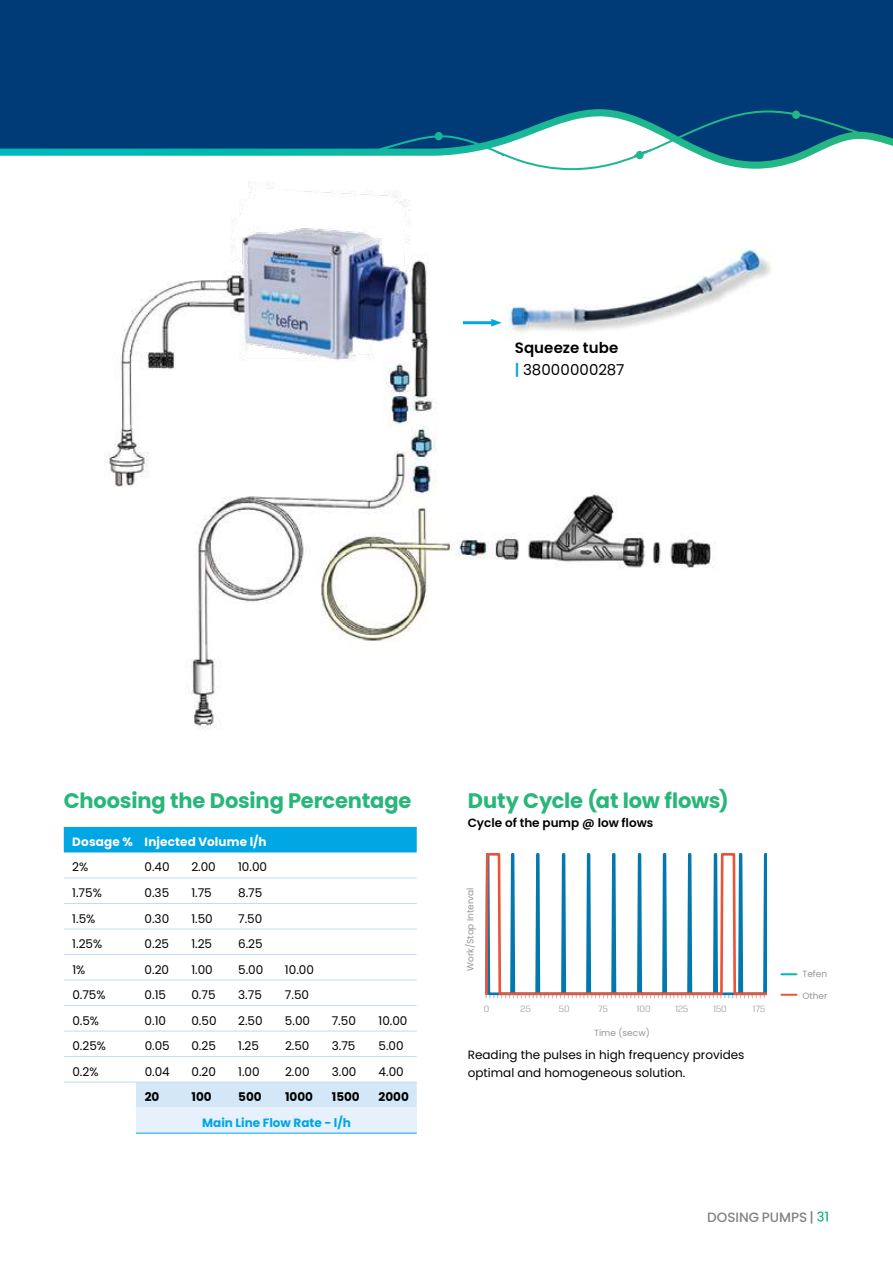
<style>
.page{position:relative;width:893px;height:1263px;background:#fff}
.page>*{position:absolute;margin:0;border:0;box-sizing:border-box;transform-origin:0 0}
.t1{font:700 21px "Poppins";letter-spacing:-.005em;color:#28b67a}
.t2{font:600 15px/22.5px "Poppins";letter-spacing:.005em;color:#000}
.t3{font:500 13.5px "Poppins";color:#808285}
.t4{font:12px/18px "Poppins";color:#000}
.t5{font:700 12px "Poppins";letter-spacing:.015em;color:#fff}
.t6{font:600 12px "Poppins";color:#000}
.t7{font:700 12px "Poppins";color:#000}
.t8{font:700 12px "Poppins";color:#00a7e2}
.t9{font:9.3px "Reznik";color:#939598}
.t10{font:9px "Poppins";color:#939598}
.s1{color:#00a7e2}
.s2{font-weight:400}
.s3{color:#fff}
</style>
<div class="page">
<div style="left:0;top:0;width:893px;height:109px;background:#003b77"></div>
<svg style="left:0;top:109px;width:893px;height:61px"></svg>
<div style="left:64px;top:827px;width:353px;height:25px;background:#00a7e2"></div>
<div style="left:136px;top:1083px;width:281px;height:24px;background:#d3e7f7"></div>
<div style="left:136px;top:1107px;width:281px;height:26px;background:#e7f1fb"></div>
<hr style="left:136px;top:1133px;width:47px;height:1px;background:#00a7e2">
<hr style="left:183px;top:1133px;width:47px;height:1px;background:#00a7e2">
<hr style="left:230px;top:1133px;width:46px;height:1px;background:#00a7e2">
<hr style="left:276px;top:1133px;width:47px;height:1px;background:#00a7e2">
<hr style="left:323px;top:1133px;width:47px;height:1px;background:#00a7e2">
<hr style="left:370px;top:1133px;width:47px;height:1px;background:#00a7e2">
<hr style="left:64px;top:878px;width:72px;height:1px;background:#bfddf4">
<hr style="left:136px;top:878px;width:47px;height:1px;background:#bfddf4">
<hr style="left:183px;top:878px;width:47px;height:1px;background:#bfddf4">
<hr style="left:230px;top:878px;width:46px;height:1px;background:#bfddf4">
<hr style="left:276px;top:878px;width:47px;height:1px;background:#bfddf4">
<hr style="left:323px;top:878px;width:47px;height:1px;background:#bfddf4">
<hr style="left:370px;top:878px;width:47px;height:1px;background:#bfddf4">
<hr style="left:64px;top:903px;width:72px;height:1px;background:#bfddf4">
<hr style="left:136px;top:903px;width:47px;height:1px;background:#bfddf4">
<hr style="left:183px;top:903px;width:47px;height:1px;background:#bfddf4">
<hr style="left:230px;top:903px;width:46px;height:1px;background:#bfddf4">
<hr style="left:276px;top:903px;width:47px;height:1px;background:#bfddf4">
<hr style="left:323px;top:903px;width:47px;height:1px;background:#bfddf4">
<hr style="left:370px;top:903px;width:47px;height:1px;background:#bfddf4">
<hr style="left:64px;top:929px;width:72px;height:1px;background:#bfddf4">
<hr style="left:136px;top:929px;width:47px;height:1px;background:#bfddf4">
<hr style="left:183px;top:929px;width:47px;height:1px;background:#bfddf4">
<hr style="left:230px;top:929px;width:46px;height:1px;background:#bfddf4">
<hr style="left:276px;top:929px;width:47px;height:1px;background:#bfddf4">
<hr style="left:323px;top:929px;width:47px;height:1px;background:#bfddf4">
<hr style="left:370px;top:929px;width:47px;height:1px;background:#bfddf4">
<hr style="left:64px;top:954px;width:72px;height:1px;background:#bfddf4">
<hr style="left:136px;top:954px;width:47px;height:1px;background:#bfddf4">
<hr style="left:183px;top:954px;width:47px;height:1px;background:#bfddf4">
<hr style="left:230px;top:954px;width:46px;height:1px;background:#bfddf4">
<hr style="left:276px;top:954px;width:47px;height:1px;background:#bfddf4">
<hr style="left:323px;top:954px;width:47px;height:1px;background:#bfddf4">
<hr style="left:370px;top:954px;width:47px;height:1px;background:#bfddf4">
<hr style="left:64px;top:980px;width:72px;height:1px;background:#bfddf4">
<hr style="left:136px;top:980px;width:47px;height:1px;background:#bfddf4">
<hr style="left:183px;top:980px;width:47px;height:1px;background:#bfddf4">
<hr style="left:230px;top:980px;width:46px;height:1px;background:#bfddf4">
<hr style="left:276px;top:980px;width:47px;height:1px;background:#bfddf4">
<hr style="left:323px;top:980px;width:47px;height:1px;background:#bfddf4">
<hr style="left:370px;top:980px;width:47px;height:1px;background:#bfddf4">
<hr style="left:64px;top:1005px;width:72px;height:1px;background:#bfddf4">
<hr style="left:136px;top:1005px;width:47px;height:1px;background:#bfddf4">
<hr style="left:183px;top:1005px;width:47px;height:1px;background:#bfddf4">
<hr style="left:230px;top:1005px;width:46px;height:1px;background:#bfddf4">
<hr style="left:276px;top:1005px;width:47px;height:1px;background:#bfddf4">
<hr style="left:323px;top:1005px;width:47px;height:1px;background:#bfddf4">
<hr style="left:370px;top:1005px;width:47px;height:1px;background:#bfddf4">
<hr style="left:64px;top:1031px;width:72px;height:1px;background:#bfddf4">
<hr style="left:136px;top:1031px;width:47px;height:1px;background:#bfddf4">
<hr style="left:183px;top:1031px;width:47px;height:1px;background:#bfddf4">
<hr style="left:230px;top:1031px;width:46px;height:1px;background:#bfddf4">
<hr style="left:276px;top:1031px;width:47px;height:1px;background:#bfddf4">
<hr style="left:323px;top:1031px;width:47px;height:1px;background:#bfddf4">
<hr style="left:370px;top:1031px;width:47px;height:1px;background:#bfddf4">
<hr style="left:64px;top:1056px;width:72px;height:1px;background:#bfddf4">
<hr style="left:136px;top:1056px;width:47px;height:1px;background:#bfddf4">
<hr style="left:183px;top:1056px;width:47px;height:1px;background:#bfddf4">
<hr style="left:230px;top:1056px;width:46px;height:1px;background:#bfddf4">
<hr style="left:276px;top:1056px;width:47px;height:1px;background:#bfddf4">
<hr style="left:323px;top:1056px;width:47px;height:1px;background:#bfddf4">
<hr style="left:370px;top:1056px;width:47px;height:1px;background:#bfddf4">
<hr style="left:64px;top:1082px;width:72px;height:1px;background:#bfddf4">
<hr style="left:136px;top:1082px;width:47px;height:1px;background:#bfddf4">
<hr style="left:183px;top:1082px;width:47px;height:1px;background:#bfddf4">
<hr style="left:230px;top:1082px;width:46px;height:1px;background:#bfddf4">
<hr style="left:276px;top:1082px;width:47px;height:1px;background:#bfddf4">
<hr style="left:323px;top:1082px;width:47px;height:1px;background:#bfddf4">
<hr style="left:370px;top:1082px;width:47px;height:1px;background:#bfddf4">
<svg style="left:485px;top:853px;width:282px;height:145px"></svg>
<svg style="left:781px;top:973px;width:15px;height:2px"></svg>
<svg style="left:781px;top:994px;width:15px;height:2px"></svg>
<img style="left:104px;top:181px;width:609px;height:548px">
<img style="left:470px;top:181px;width:302px;height:159px">
<hr style="left:463px;top:321px;width:31px;height:3px;background:#00a7e2">
<svg style="left:491px;top:319px;width:11px;height:8px"></svg>
<p class="t2" style="left:515px;top:336px;width:111px">Squeeze tube <span class="s1">|</span> <span class="s2">38000000287</span></p>
<h1 class="t1" style="left:64px;top:788px;width:349px">Choosing the Dosing Percentage</h1>
<p class="t5" style="left:72px;top:835px;width:196px">Dosage % Injected Volume l/h</p>
<p class="t4" style="left:72px;top:858px;width:18px">2%</p>
<p class="t4" style="left:145px;top:858px;width:27px">0.40</p>
<p class="t4" style="left:191px;top:858px;width:26px">2.00</p>
<p class="t4" style="left:238px;top:858px;width:30px">10.00</p>
<p class="t4" style="left:72px;top:884px;width:31px">1.75%</p>
<p class="t4" style="left:145px;top:884px;width:26px">0.35</p>
<p class="t4" style="left:191px;top:884px;width:22px">1.75</p>
<p class="t4" style="left:238px;top:884px;width:26px">8.75</p>
<p class="t4" style="left:72px;top:909px;width:25px">1.5%</p>
<p class="t4" style="left:145px;top:909px;width:26px">0.30</p>
<p class="t4" style="left:191px;top:909px;width:23px">1.50</p>
<p class="t4" style="left:238px;top:909px;width:26px">7.50</p>
<p class="t4" style="left:72px;top:935px;width:31px">1.25%</p>
<p class="t4" style="left:145px;top:935px;width:26px">0.25</p>
<p class="t4" style="left:191px;top:935px;width:22px">1.25</p>
<p class="t4" style="left:238px;top:935px;width:26px">6.25</p>
<p class="t4" style="left:72px;top:960px;width:14px">1%</p>
<p class="t4" style="left:145px;top:960px;width:26px">0.20</p>
<p class="t4" style="left:191px;top:960px;width:23px">1.00</p>
<p class="t4" style="left:238px;top:960px;width:27px">5.00</p>
<p class="t4" style="left:285px;top:960px;width:30px">10.00</p>
<p class="t4" style="left:72px;top:986px;width:35px">0.75%</p>
<p class="t4" style="left:145px;top:986px;width:23px">0.15</p>
<p class="t4" style="left:191px;top:986px;width:26px">0.75</p>
<p class="t4" style="left:238px;top:986px;width:25px">3.75</p>
<p class="t4" style="left:285px;top:986px;width:26px">7.50</p>
<p class="t4" style="left:72px;top:1011px;width:28px">0.5%</p>
<p class="t4" style="left:145px;top:1011px;width:23px">0.10</p>
<p class="t4" style="left:191px;top:1011px;width:27px">0.50</p>
<p class="t4" style="left:238px;top:1011px;width:26px">2.50</p>
<p class="t4" style="left:285px;top:1011px;width:27px">5.00</p>
<p class="t4" style="left:332px;top:1011px;width:26px">7.50</p>
<p class="t4" style="left:379px;top:1011px;width:30px">10.00</p>
<p class="t4" style="left:72px;top:1037px;width:35px">0.25%</p>
<p class="t4" style="left:145px;top:1037px;width:27px">0.05</p>
<p class="t4" style="left:191px;top:1037px;width:26px">0.25</p>
<p class="t4" style="left:238px;top:1037px;width:22px">1.25</p>
<p class="t4" style="left:285px;top:1037px;width:26px">2.50</p>
<p class="t4" style="left:332px;top:1037px;width:25px">3.75</p>
<p class="t4" style="left:379px;top:1037px;width:27px">5.00</p>
<p class="t4" style="left:72px;top:1062px;width:28px">0.2%</p>
<p class="t4" style="left:145px;top:1062px;width:27px">0.04</p>
<p class="t4" style="left:191px;top:1062px;width:26px">0.20</p>
<p class="t4" style="left:238px;top:1062px;width:23px">1.00</p>
<p class="t4" style="left:285px;top:1062px;width:26px">2.00</p>
<p class="t4" style="left:332px;top:1062px;width:26px">3.00</p>
<p class="t4" style="left:379px;top:1062px;width:27px">4.00</p>
<p class="t7" style="left:145px;top:1090px;width:16px">20</p>
<p class="t7" style="left:191px;top:1090px;width:22px">100</p>
<p class="t7" style="left:238px;top:1090px;width:25px">500</p>
<p class="t7" style="left:285px;top:1090px;width:29px">1000</p>
<p class="t7" style="left:332px;top:1090px;width:29px">1500</p>
<p class="t7" style="left:379px;top:1090px;width:32px">2000</p>
<p class="t8" style="left:202px;top:1115px;width:150px">Main Line Flow Rate - l/h</p>
<h1 class="t1" style="left:468px;top:788px;width:263px">Duty Cycle (at low flows)</h1>
<p class="t6" style="left:468px;top:816px;width:187px">Cycle of the pump @ low flows</p>
<p class="t10" style="left:465px;top:971px;width:85px;rotate:-90deg">Work/Stop Interval</p>
<p class="t9" style="left:484px;top:1002px;width:7px">0</p>
<p class="t9" style="left:521px;top:1002px;width:12px">25</p>
<p class="t9" style="left:559px;top:1002px;width:12px">50</p>
<p class="t9" style="left:598px;top:1002px;width:11px">75</p>
<p class="t9" style="left:636px;top:1002px;width:15px">100</p>
<p class="t9" style="left:675px;top:1002px;width:15px">125</p>
<p class="t9" style="left:713px;top:1002px;width:15px">150</p>
<p class="t9" style="left:753px;top:1002px;width:14px">175</p>
<p class="t10" style="left:594px;top:1027px;width:57px">Time (secw)</p>
<p class="t4" style="left:468px;top:1045px;width:278px">Reading the pulses in high frequency provides optimal and homogeneous solution.</p>
<p class="t10" style="left:802px;top:969px;width:26px">Tefen</p>
<p class="t10" style="left:802px;top:991px;width:27px">Other</p>
<p class="t3" style="left:707px;top:1209px;width:123px">DOSING PUMPS | <span class="s3">31</span></p>
</div>
